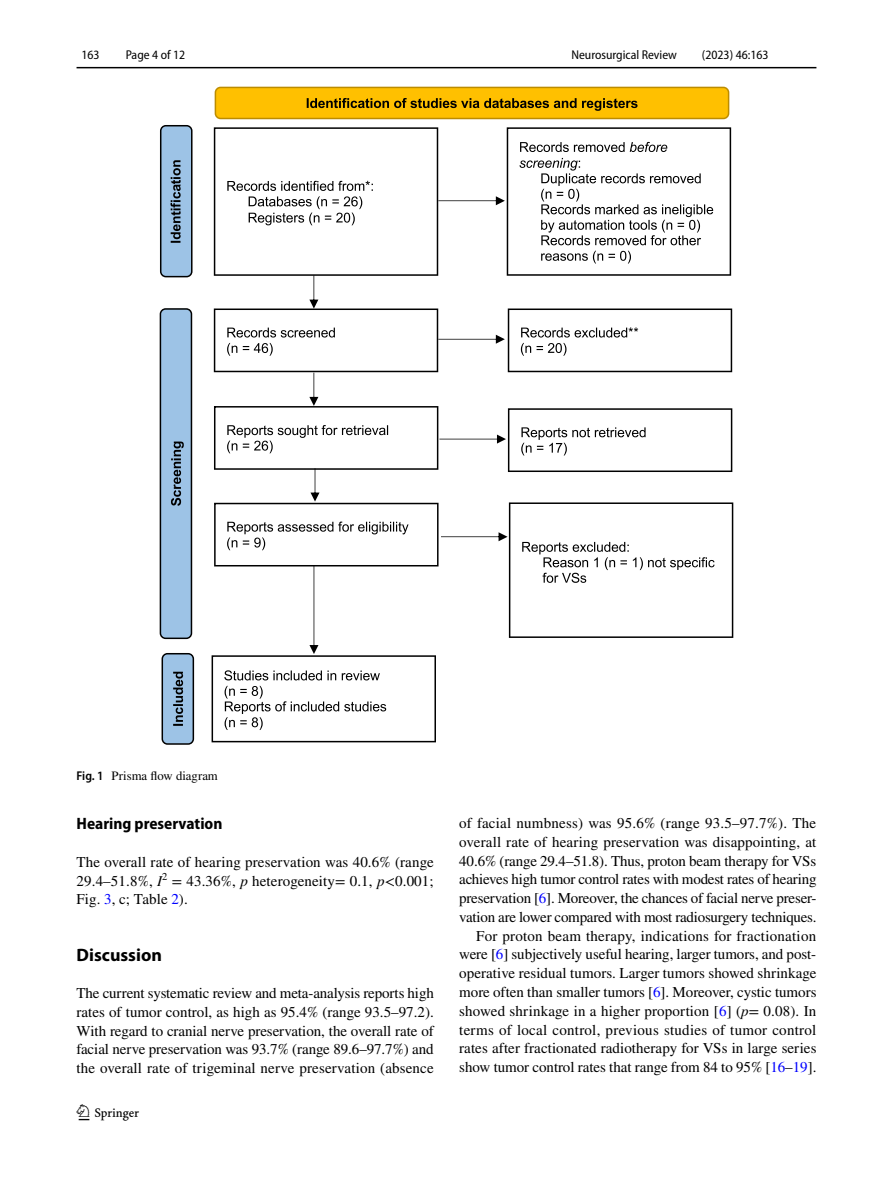
<style>
.page{position:relative;width:893px;height:1187px;background:#fff}
.page>*{position:absolute;margin:0;border:0;box-sizing:border-box;transform-origin:0 0}
.t1{font:22.5px "Springnew Regular 2";color:#000}
.t2{font:700 18px "Myriad Pro";color:#000}
.t3{font:700 semi-condensed 16.5px "Myriad Pro";color:#000}
.t4{font:15px/18.8px "STIX";letter-spacing:.005em;color:#000;text-align:justify}
.t5{font:semi-condensed 12.75px "Myriad Pro";color:#000}
.t6{font:12.75px "STIX";color:#000}
.s1{font-family:"Myriad Pro";font-weight:600;font-stretch:semi-condensed}
.s2{font-style:italic}
.s3{color:#00f}
</style>
<div class="page">
<hr style="left:77px;top:67px;width:739px;height:1px;background:#000">
<svg style="left:215px;top:87px;width:514px;height:32px;background:#e5ac00"></svg>
<svg style="left:160px;top:125px;width:33px;height:152px;background:#83a2be"></svg>
<svg style="left:160px;top:308px;width:32px;height:331px;background:#8baccb"></svg>
<svg style="left:162px;top:653px;width:32px;height:91px;background:#81a0bd"></svg>
<svg style="left:212px;top:127px;width:521px;height:615px"></svg>
<p class="t5" style="left:82px;top:48px;width:20px">163</p>
<p class="t5" style="left:126px;top:48px;width:61px">Page 4 of 12</p>
<p class="t5" style="left:571px;top:48px;width:107px">Neurosurgical Review</p>
<p class="t5" style="left:702px;top:48px;width:68px">(2023) 46:163</p>
<p class="t6" style="left:77px;top:766px;width:143px"><span class="s1">Fig. 1</span> Prisma flow diagram</p>
<p class="t3" style="left:77px;top:814px;width:147px">Hearing preservation</p>
<p class="t4" style="left:77px;top:853px;width:359px">The overall rate of hearing preservation was 40.6% (range 29.4–51.8%, <span class="s2">I</span><sup>2</sup> = 43.36%, <span class="s2">p</span> heterogeneity= 0.1, <span class="s2">p</span>&lt;0.001; Fig. <span class="s3">3</span>, c; Table <span class="s3">2</span>).</p>
<p class="t2" style="left:77px;top:942px;width:87px">Discussion</p>
<p class="t4" style="left:77px;top:984px;width:359px">The current systematic review and meta-analysis reports high rates of tumor control, as high as 95.4% (range 93.5–97.2).<br>With regard to cranial nerve preservation, the overall rate of facial nerve preservation was 93.7% (range 89.6–97.7%) and the overall rate of trigeminal nerve preservation (absence</p>
<h1 class="t1" style="left:79px;top:1104px;width:62px">1 3</h1>
<p class="t4" style="left:459px;top:814px;width:359px;text-align:right">of facial numbness) was 95.6% (range 93.5–97.7%). The overall rate of hearing preservation was disappointing, at 40.6% (range 29.4–51.8). Thus, proton beam therapy for VSs achieves high tumor control rates with modest rates of hearing preservation [<span class="s3">6</span>]. Moreover, the chances of facial nerve preser&shy;vation are lower compared with most radiosurgery techniques.<br>For proton beam therapy, indications for fractionation were [<span class="s3">6</span>] subjectively useful hearing, larger tumors, and post&shy;operative residual tumors. Larger tumors showed shrinkage more often than smaller tumors [<span class="s3">6</span>]. Moreover, cystic tumors showed shrinkage in a higher proportion [<span class="s3">6</span>] (<span class="s2">p</span>= 0.08). In terms of local control, previous studies of tumor control rates after fractionated radiotherapy for VSs in large series show tumor control rates that range from 84 to 95% [<span class="s3">16</span>–<span class="s3">19</span>].</p>
</div>
